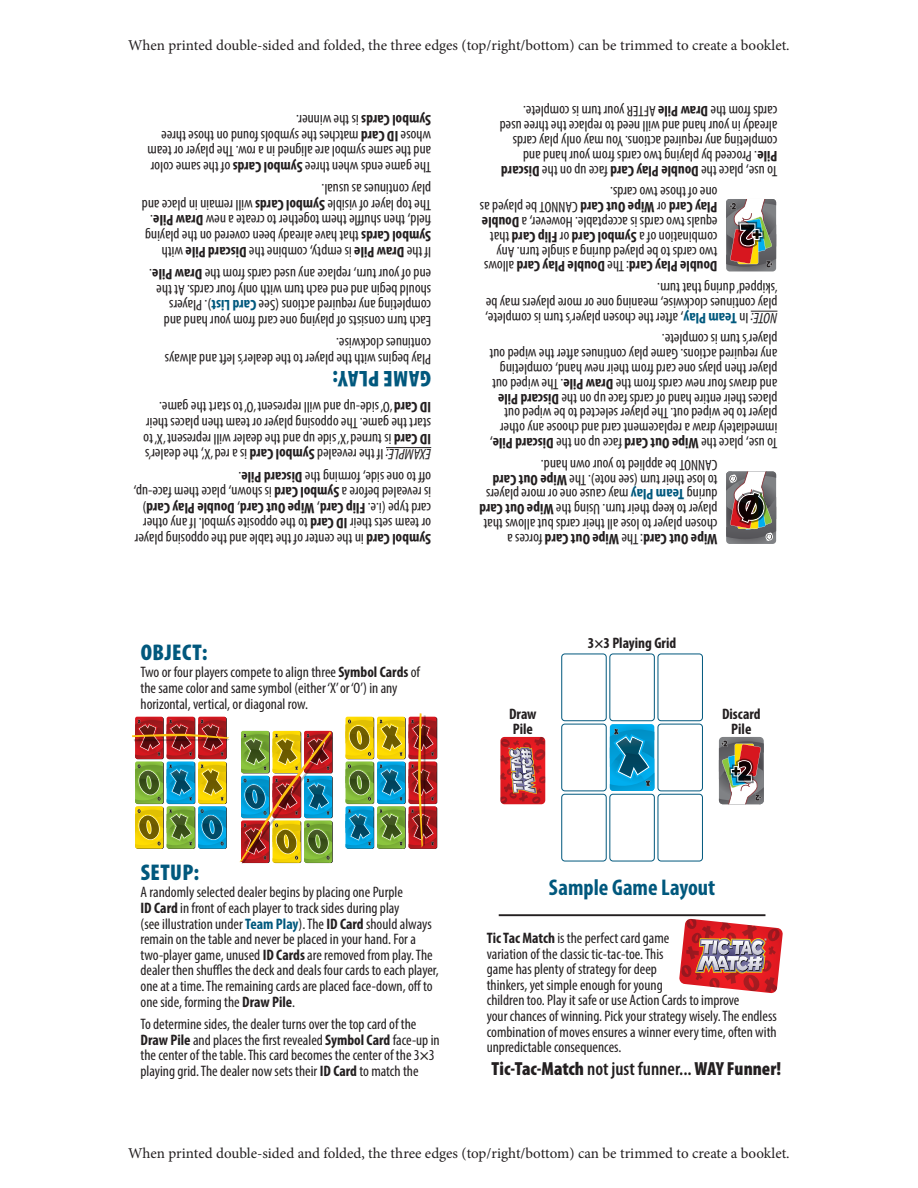
<style>
.page{position:relative;width:918px;height:1188px;background:#fff}
.page>*{position:absolute;margin:0;border:0;box-sizing:border-box;transform-origin:0 0}
.t1{font:900 condensed 22.8px "Myriad Pro";letter-spacing:.02em;color:#01587d}
.t2{font:700 condensed 22.8px "Myriad Pro";color:#01587d}
.t3{font:900 condensed 19.05px "Myriad Pro";color:#231f20}
.t4{font:condensed 15.15px/15.6px "Myriad Pro";color:#231f20}
.t5{font:700 condensed 15.15px/15.1px "Myriad Pro";color:#231f20;text-align:center}
.t6{font:15px "Minion Pro";color:#231f20}
.s1{font-weight:700}
.s2{font-weight:700;color:#01587d}
.s3{font-style:italic}
.s4{font-weight:600}
</style>
<div class="page">
<svg style="left:346px;top:807px;width:28px;height:42px"></svg>
<svg style="left:378px;top:807px;width:28px;height:42px"></svg>
<svg style="left:409px;top:807px;width:28px;height:42px"></svg>
<img style="left:346px;top:713px;width:91px;height:135px">
<img style="left:239px;top:731px;width:94px;height:133px">
<svg style="left:136px;top:807px;width:28px;height:42px"></svg>
<svg style="left:167px;top:807px;width:28px;height:42px"></svg>
<svg style="left:199px;top:807px;width:28px;height:42px"></svg>
<img style="left:132px;top:717px;width:98px;height:131px">
<hr style="left:386px;top:447px;width:45px;height:1px;background:#231f20">
<svg style="left:751px;top:311px;width:26px;height:1px"></svg>
<svg style="left:726px;top:471px;width:50px;height:73px"></svg>
<svg style="left:726px;top:199px;width:50px;height:72px"></svg>
<svg style="left:719px;top:737px;width:45px;height:67px"></svg>
<svg style="left:500px;top:737px;width:45px;height:67px"></svg>
<div style="left:561px;top:654px;width:45px;height:67px;border:1px solid #01587d;border-radius:3px"></div>
<div style="left:561px;top:724px;width:45px;height:67px;border:1px solid #01587d;border-radius:3px"></div>
<div style="left:561px;top:794px;width:45px;height:67px;border:1px solid #01587d;border-radius:3px"></div>
<div style="left:610px;top:654px;width:45px;height:67px;border:1px solid #01587d;border-radius:3px"></div>
<svg style="left:610px;top:724px;width:44px;height:67px"></svg>
<div style="left:610px;top:794px;width:45px;height:67px;border:1px solid #01587d;border-radius:3px"></div>
<div style="left:658px;top:654px;width:45px;height:67px;border:1px solid #01587d;border-radius:3px"></div>
<div style="left:658px;top:724px;width:45px;height:67px;border:1px solid #01587d;border-radius:3px"></div>
<div style="left:658px;top:794px;width:45px;height:67px;border:1px solid #01587d;border-radius:3px"></div>
<hr style="left:499px;top:914px;width:266px;height:2px;background:#231f20">
<svg style="left:679px;top:919px;width:104px;height:74px"></svg>
<p class="t6" style="left:128px;top:36px;width:663px">When printed double-sided and folded, the three edges (top/right/bottom) can be trimmed to create a booklet.</p>
<p class="t4" style="left:431px;top:175px;width:285px;rotate:-180deg">The game ends when three <span class="s1">Symbol Cards</span> of the same color and the same symbol are aligned in a row. The player or team whose <span class="s1">ID Card</span> matches the symbols found on those three <span class="s1">Symbol Cards</span> is the winner.</p>
<p class="t4" style="left:431px;top:260px;width:291px;rotate:-180deg">If the <span class="s1">Draw Pile</span> is empty, combine the <span class="s1">Discard Pile</span> with <span class="s1">Symbol Cards</span> that have already been covered on the playing field, then shuffle them together to create a new <span class="s1">Draw Pile</span>.<br>The top layer of visible <span class="s1">Symbol Cards</span> will remain in place and play continues as usual.</p>
<p class="t4" style="left:431px;top:329px;width:283px;rotate:-180deg">Each turn consists of playing one card from your hand and completing any required actions (See <span class="s2">Card List</span>). Players should begin and end each turn with only four cards. At the end of your turn, replace any used cards from the <span class="s1">Draw Pile</span>.</p>
<p class="t4" style="left:431px;top:367px;width:268px;rotate:-180deg">Play begins with the player to the dealer’s left and always continues clockwise.</p>
<h1 class="t1" style="left:431px;top:394px;width:100px;rotate:-180deg">GAME PLAY:</h1>
<p class="t4" style="left:431px;top:462px;width:289px;rotate:-180deg"><span class="s3">EXAMPLE:</span> If the revealed <span class="s1">Symbol Card</span> is a red ‘X’, the dealer’s <span class="s1">ID Card</span> is turned ‘X’ side up and the dealer will represent ‘X’ to start the game. The opposing player or team then places their <span class="s1">ID Card</span>‘O’ side-up and will represent ‘O’ to start the game.</p>
<p class="t4" style="left:431px;top:547px;width:299px;rotate:-180deg"><span class="s1">Symbol Card</span> in the center of the table and the opposing player or team sets their <span class="s1">ID Card</span> to the opposite symbol. If any other card type (i.e. <span class="s1">Flip Card</span>, <span class="s1">Wipe Out Card</span>, <span class="s1">Double Play Card</span>) is revealed before a <span class="s1">Symbol Card</span> is shown, place them face-up, off to one side, forming the <span class="s1">Discard Pile</span>.</p>
<h1 class="t1" style="left:141px;top:638px;width:68px">OBJECT:</h1>
<p class="t4" style="left:141px;top:664px;width:281px">Two or four players compete to align three <span class="s1">Symbol Cards</span> of the same color and same symbol (either ‘X’ or ‘O’) in any horizontal, vertical, or diagonal row.</p>
<p class="t4" style="left:777px;top:178px;width:279px;line-height:14.9px;rotate:-180deg">To use, place the <span class="s1">Double Play Card</span> face up on the <span class="s1">Discard Pile</span>. Proceed by playing two cards from your hand and completing any required actions. You may only play cards already in your hand and will need to replace the three used cards from the <span class="s1">Draw Pile</span> AFTER your turn is complete.</p>
<p class="t4" style="left:718px;top:274px;width:239px;line-height:14.9px;rotate:-180deg"><span class="s1">Double Play Card</span>: The <span class="s1">Double Play Card</span> allows two cards to be played during a single turn. Any combination of a <span class="s1">Symbol Card</span> or <span class="s1">Flip Card</span> that equals two cards is acceptable. However, a <span class="s1">Double Play Card</span> or <span class="s1">Wipe Out Card</span> CANNOT be played as one of those two cards.</p>
<p class="t4" style="left:777px;top:325px;width:294px;line-height:14.9px;text-align:justify;rotate:-180deg"><span class="s3">NOTE:</span> In <span class="s2">Team Play</span>, after the chosen player’s turn is complete, play continues clockwise, meaning one or more players may be ‘skipped’ during that turn.</p>
<p class="t4" style="left:777px;top:451px;width:289px;line-height:14.9px;rotate:-180deg">To use, place the <span class="s1">Wipe Out Card</span> face up on the <span class="s1">Discard Pile</span>, immediately draw a replacement card and choose any other player to be wiped out. The player selected to be wiped out places their entire hand of cards face up on the <span class="s1">Discard Pile </span>and draws four new cards from the <span class="s1">Draw Pile</span>. The wiped out player then plays one card from their new hand, completing any required actions. Game play continues after the wiped out player’s turn is complete.</p>
<p class="t4" style="left:718px;top:546px;width:240px;line-height:14.9px;rotate:-180deg"><span class="s1">Wipe Out Card</span>: The <span class="s1">Wipe Out Card</span> forces a chosen player to lose all their cards but allows that player to keep their turn. Using the <span class="s1">Wipe Out Card </span>during <span class="s2">Team Play</span> may cause one or more players to lose their turn (see note). The <span class="s1">Wipe Out Card </span>CANNOT be applied to your own hand.</p>
<p class="t5" style="left:509px;top:706px;width:29px;text-align:left">Draw<br>Pile</p>
<p class="t5" style="left:588px;top:635px;width:90px">3×3 Playing Grid</p>
<p class="t5" style="left:722px;top:706px;width:40px">Discard<br>Pile</p>
<h1 class="t1" style="left:141px;top:858px;width:60px">SETUP:</h1>
<p class="t4" style="left:141px;top:884px;width:300px">A randomly selected dealer begins by placing one Purple<br><span class="s1">ID Card</span> in front of each player to track sides during play<br>(see illustration under <span class="s2">Team Play</span>). The <span class="s1">ID Card</span> should always remain on the table and never be placed in your hand. For a two-player game, unused <span class="s1">ID Cards</span> are removed from play. The dealer then shuffles the deck and deals four cards to each player, one at a time. The remaining cards are placed face-down, off to one side, forming the <span class="s1">Draw Pile</span>.</p>
<p class="t4" style="left:141px;top:1016px;width:301px">To determine sides, the dealer turns over the top card of the <span class="s1">Draw Pile</span> and places the first revealed <span class="s1">Symbol Card</span> face-up in the center of the table. This card becomes the center of the 3<span class="s4">×</span>3 playing grid. The dealer now sets their <span class="s1">ID Card</span> to match the</p>
<h1 class="t2" style="left:549px;top:874px;width:168px">Sample Game Layout</h1>
<p class="t4" style="left:487px;top:930px;width:292px"><span class="s1">Tic Tac Match</span> is the perfect card game<br>variation of the classic tic-tac-toe. This<br>game has plenty of strategy for deep<br>thinkers, yet simple enough for young<br>children too. Play it safe or use Action Cards to improve<br>your chances of winning. Pick your strategy wisely. The endless combination of moves ensures a winner every time, often with unpredictable consequences.</p>
<p class="t3" style="left:492px;top:1056px;width:291px">Tic-Tac-Match <span class="s4">not just funner...</span> WAY Funner!</p>
<p class="t6" style="left:128px;top:1144px;width:663px">When printed double-sided and folded, the three edges (top/right/bottom) can be trimmed to create a booklet.</p>
</div>
